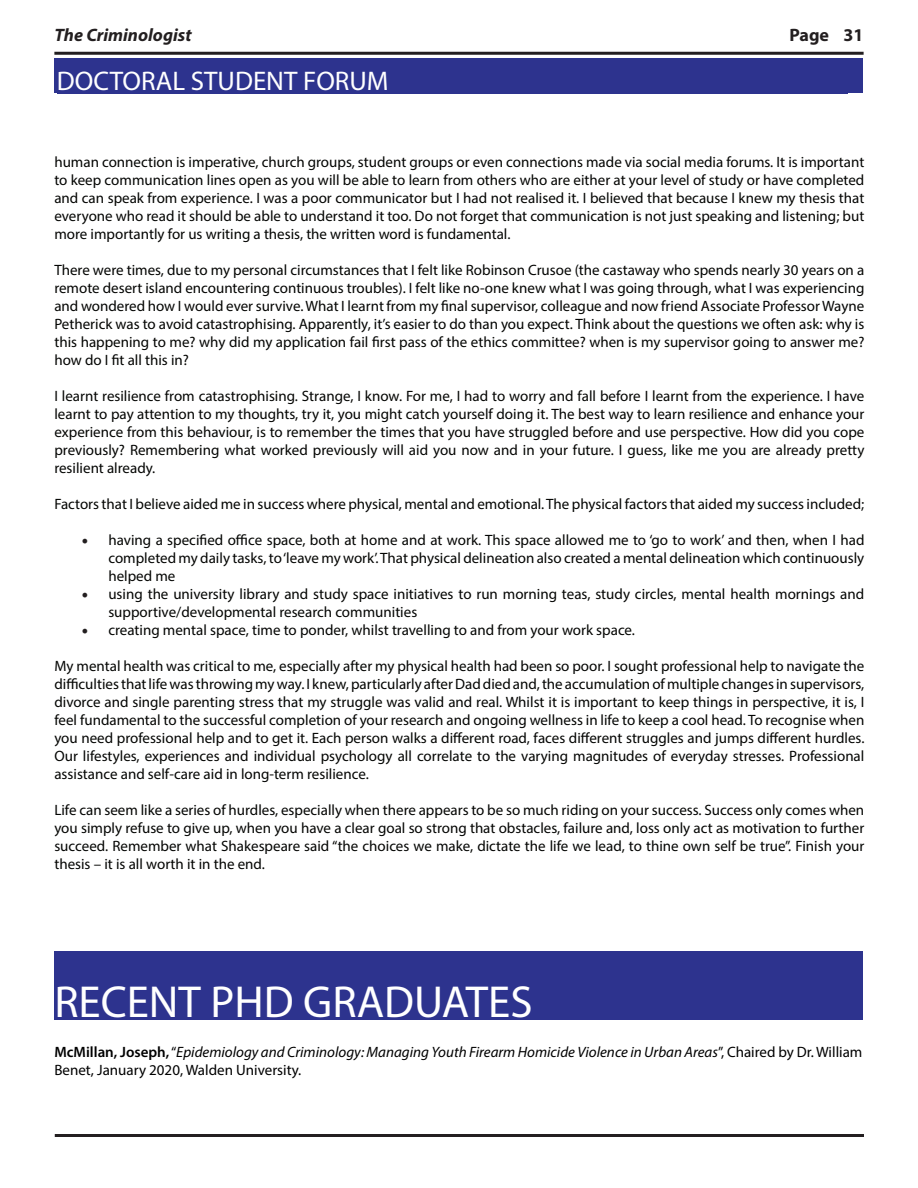
<style>
.page{position:relative;width:918px;height:1188px;background:#fff}
.page>*{position:absolute;margin:0;border:0;box-sizing:border-box;transform-origin:0 0}
.t1{font:45px "Myriad Pro";color:#fff}
.t2{font:27px "Myriad Pro";color:#fff}
.t3{font:italic 700 18px "Myriad Pro";color:#231f20}
.t4{font:700 18px "Myriad Pro";color:#231f20}
.t5{font:15px/18px "Myriad Pro";color:#040503;text-align:justify}
.t6{font:italic 15px/18px "Myriad Pro";color:#000}
.s1{font-family:"Minion Pro";font-size:18px;color:#231f20}
.s2{font-weight:600;font-style:normal}
.s3{font-style:normal}
</style>
<div class="page">
<hr style="left:54px;top:52px;width:810px;height:3px;background:#231f20">
<hr style="left:55px;top:1134px;width:809px;height:3px;background:#231f20">
<div style="left:54px;top:58px;width:808px;height:35px;background:#2d338e"></div>
<div style="left:55px;top:951px;width:808px;height:68px;background:#2d338e"></div>
<div style="left:54px;top:984px;width:791px;height:35px;background:#2d338e"></div>
<p class="t3" style="left:54px;top:23px;width:139px">The Criminologist</p>
<p class="t4" style="left:789px;top:23px;width:76px">Page 31</p>
<p class="t2" style="left:57px;top:65px;width:333px">DOCTORAL STUDENT FORUM</p>
<p class="t5" style="left:54px;top:153px;width:812px">human connection is imperative, church groups, student groups or even connections made via social media forums. It is important to keep communication lines open as you will be able to learn from others who are either at your level of study or have completed and can speak from experience. I was a poor communicator but I had not realised it. I believed that because I knew my thesis that everyone who read it should be able to understand it too. Do not forget that communication is not just speaking and listening; but more importantly for us writing a thesis, the written word is fundamental.</p>
<p class="t5" style="left:54px;top:261px;width:812px">There were times, due to my personal circumstances that I felt like Robinson Crusoe (the castaway who spends nearly 30 years on a remote desert island encountering continuous troubles). I felt like no-one knew what I was going through, what I was experiencing and wondered how I would ever survive. What I learnt from my final supervisor, colleague and now friend Associate Professor Wayne Petherick was to avoid catastrophising. Apparently, it’s easier to do than you expect. Think about the questions we often ask: why is this happening to me? why did my application fail first pass of the ethics committee? when is my supervisor going to answer me? how do I fit all this in?</p>
<p class="t5" style="left:54px;top:387px;width:812px">I learnt resilience from catastrophising. Strange, I know. For me, I had to worry and fall before I learnt from the experience. I have learnt to pay attention to my thoughts, try it, you might catch yourself doing it. The best way to learn resilience and enhance your experience from this behaviour, is to remember the times that you have struggled before and use perspective. How did you cope previously? Remembering what worked previously will aid you now and in your future. I guess, like me you are already pretty resilient already.</p>
<p class="t5" style="left:54px;top:495px;width:812px">Factors that I believe aided me in success where physical, mental and emotional. The physical factors that aided my success included;</p>
<p class="t5" style="left:108px;top:531px;width:758px;text-indent:-27px"><span class="s1">•</span> having a specified office space, both at home and at work. This space allowed me to ‘go to work’ and then, when I had completed my daily tasks, to ‘leave my work’. That physical delineation also created a mental delineation which continuously helped me</p>
<p class="t5" style="left:108px;top:585px;width:757px;text-indent:-27px"><span class="s1">•</span> using the university library and study space initiatives to run morning teas, study circles, mental health mornings and supportive/developmental research communities</p>
<p class="t5" style="left:81px;top:621px;width:555px"><span class="s1">•</span> creating mental space, time to ponder, whilst travelling to and from your work space.</p>
<p class="t5" style="left:54px;top:657px;width:812px">My mental health was critical to me, especially after my physical health had been so poor. I sought professional help to navigate the difficulties that life was throwing my way. I knew, particularly after Dad died and, the accumulation of multiple changes in supervisors, divorce and single parenting stress that my struggle was valid and real. Whilst it is important to keep things in perspective, it is, I feel fundamental to the successful completion of your research and ongoing wellness in life to keep a cool head. To recognise when you need professional help and to get it. Each person walks a different road, faces different struggles and jumps different hurdles.<br>Our lifestyles, experiences and individual psychology all correlate to the varying magnitudes of everyday stresses. Professional assistance and self-care aid in long-term resilience.</p>
<p class="t5" style="left:54px;top:801px;width:812px">Life can seem like a series of hurdles, especially when there appears to be so much riding on your success. Success only comes when you simply refuse to give up, when you have a clear goal so strong that obstacles, failure and, loss only act as motivation to further succeed. Remember what Shakespeare said “the choices we make, dictate the life we lead, to thine own self be true”. Finish your thesis – it is all worth it in the end.</p>
<p class="t1" style="left:54px;top:975px;width:480px">RECENT PHD GRADUATES</p>
<p class="t6" style="left:54px;top:1042px;width:810px"><span class="s2">McMillan, Joseph,</span> <span class="s3">“</span>Epidemiology and Criminology: Managing Youth Firearm Homicide Violence in Urban Areas<span class="s3">”, Chaired by Dr. William<br>Benet, January 2020, Walden University.</span></p>
</div>
